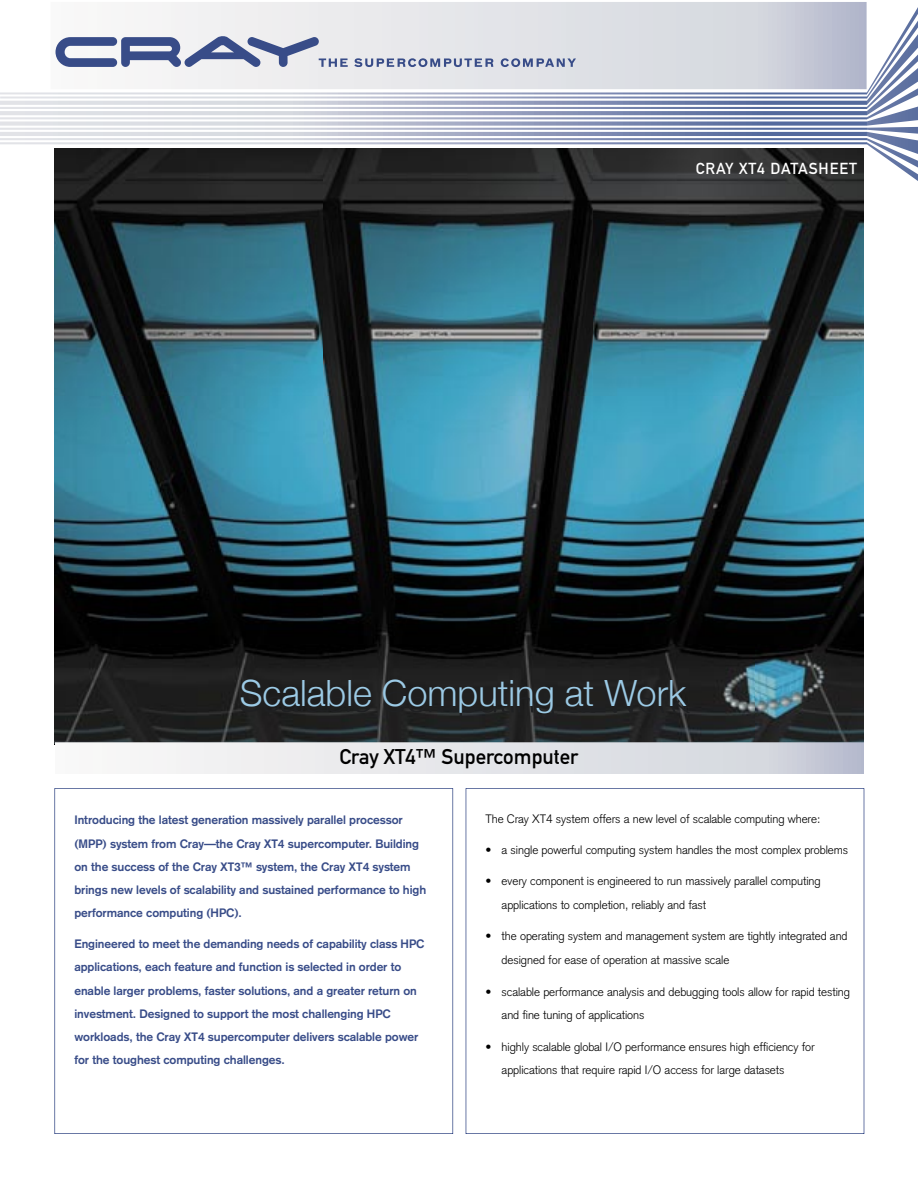
<style>
.page{position:relative;width:918px;height:1188px;background:#fff}
.page>*{position:absolute;margin:0;border:0;box-sizing:border-box;transform-origin:0 0}
.t1{font:300 36.15px "Helvetica Neue";color:#9ccae5}
.t2{font:21px "DIN Mittelschrift";color:#000}
.t3{font:15.75px "DIN Mittelschrift";letter-spacing:.06em;color:#fff}
.t4{font:700 12px/23.2px "Akzidenz Grotesk";letter-spacing:-.005em;color:#384c88}
.t5{font:300 12px/23.9px "Akzidenz Grotesk";letter-spacing:-.005em;color:#000}
</style>
<div class="page">
<svg style="left:466px;top:788px;width:398px;height:346px"></svg>
<img style="left:54px;top:148px;width:810px;height:596px">
<svg style="left:55px;top:742px;width:809px;height:31px"></svg>
<svg style="left:867px;top:7px;width:51px;height:174px"></svg>
<svg style="left:0;top:142px;width:867px;height:2px;background:#b0b7cd"></svg>
<svg style="left:0;top:138px;width:867px;height:2px;background:#a9b1c8"></svg>
<svg style="left:0;top:128px;width:867px;height:2px;background:#acb5cb"></svg>
<svg style="left:0;top:117px;width:867px;height:2px;background:#b2b9ce"></svg>
<svg style="left:0;top:107px;width:867px;height:2px;background:#a3acc5"></svg>
<svg style="left:0;top:97px;width:867px;height:1px"></svg>
<svg style="left:0;top:92px;width:867px;height:2px;background:#b9c0d3"></svg>
<svg style="left:0;top:132px;width:867px;height:4px;background:#a3acc5"></svg>
<svg style="left:0;top:121px;width:867px;height:5px;background:#b3bacf"></svg>
<svg style="left:0;top:111px;width:867px;height:4px;background:#a5aec6"></svg>
<svg style="left:0;top:101px;width:867px;height:4px;background:#a7b0c7"></svg>
<svg style="left:55px;top:2px;width:812px;height:87px"></svg>
<svg style="left:56px;top:36px;width:292px;height:31px"></svg>
<svg style="left:354px;top:58px;width:139px;height:9px"></svg>
<svg style="left:501px;top:58px;width:75px;height:9px"></svg>
<svg style="left:54px;top:788px;width:399px;height:346px"></svg>
<div style="left:241px;top:691px;width:130px;height:21px;background:#1f1f1f"></div>
<svg style="left:384px;top:691px;width:170px;height:28px;background:#212121"></svg>
<svg style="left:566px;top:693px;width:29px;height:20px"></svg>
<svg style="left:601px;top:692px;width:89px;height:21px;background:#212222"></svg>
<h3 class="t3" style="left:696px;top:159px;width:163px">CRAY XT4 DATASHEET</h3>
<h1 class="t1" style="left:240px;top:671px;width:448px">Scalable Computing at Work</h1>
<h2 class="t2" style="left:340px;top:744px;width:240px">Cray XT4™ Supercomputer</h2>
<p class="t4" style="left:74px;top:808px;width:353px">Introducing the latest generation massively parallel processor (MPP) system from Cray—the Cray XT4 supercomputer. Building on the success of the Cray XT3™ system, the Cray XT4 system brings new levels of scalability and sustained performance to high performance computing (HPC).</p>
<p class="t4" style="left:74px;top:932px;width:352px">Engineered to meet the demanding needs of capability class HPC applications, each feature and function is selected in order to enable larger problems, faster solutions, and a greater return on investment. Designed to support the most challenging HPC workloads, the Cray XT4 supercomputer delivers scalable power for the toughest computing challenges.</p>
<p class="t5" style="left:485px;top:807px;width:336px">The Cray XT4 system offers a new level of scalable computing where:</p>
<p class="t5" style="left:485px;top:838px;width:364px">• a single powerful computing system handles the most complex problems</p>
<p class="t5" style="left:502px;top:869px;width:321px;text-indent:-16px">• every component is engineered to run massively parallel computing applications to completion, reliably and fast</p>
<p class="t5" style="left:502px;top:925px;width:347px;text-indent:-16px">• the operating system and management system are tightly integrated and designed for ease of operation at massive scale</p>
<p class="t5" style="left:502px;top:980px;width:350px;text-indent:-16px">• scalable performance analysis and debugging tools allow for rapid testing and fine tuning of applications</p>
<p class="t5" style="left:502px;top:1035px;width:315px;text-indent:-16px">• highly scalable global I/O performance ensures high efficiency for applications that require rapid I/O access for large datasets</p>
</div>
